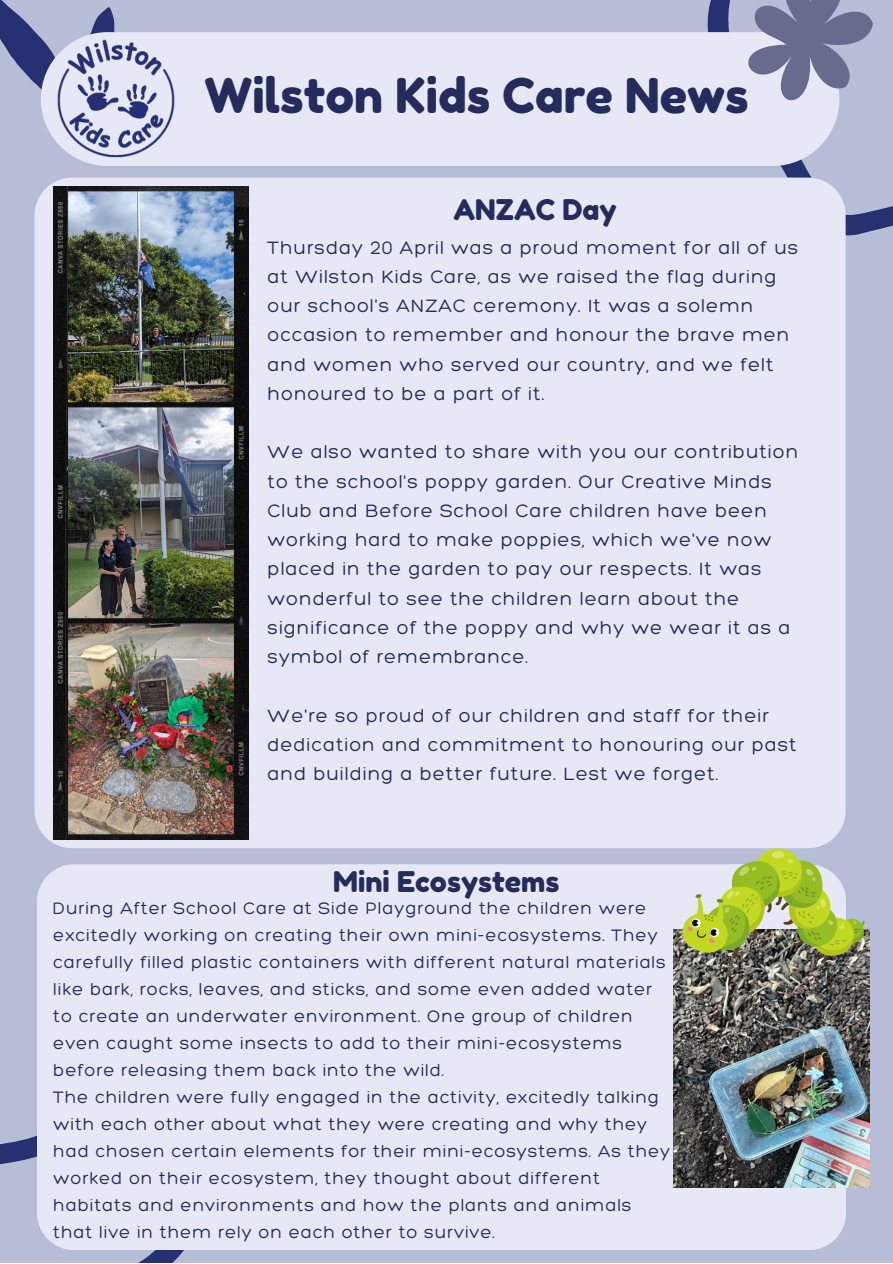
<style>
.page{position:relative;width:893px;height:1264px;background:#fff}
.page>*{position:absolute;margin:0;border:0;box-sizing:border-box;transform-origin:0 0}
.t1{font:48px "Fredoka One";color:#252b5c}
.t2{font:28.5px "Fredoka One";color:#252b5c}
.t3{font:300 19.5px/29.2px "Hero";letter-spacing:.05em;color:#252b5c}
.t4{font:300 18px/27px "Hero";letter-spacing:.05em;color:#252b5c}
</style>
<div class="page">
<div style="left:0;top:0;width:892px;height:1262px;background:#b8bdd7"></div>
<svg style="left:707px;top:0;width:185px;height:243px"></svg>
<div style="left:35px;top:177px;width:810px;height:671px;background:#e6e9f5;border-radius:37px"></div>
<svg style="left:0;top:0;width:115px;height:124px"></svg>
<svg style="left:0;top:1135px;width:254px;height:127px"></svg>
<div style="left:37px;top:864px;width:808px;height:385px;background:#e6e9f5;border-radius:37px"></div>
<div style="left:41px;top:32px;width:798px;height:134px;background:#e6e9f5;border-radius:67px"></div>
<img style="left:49px;top:34px;width:126px;height:132px">
<svg style="left:715px;top:0;width:157px;height:122px"></svg>
<img style="left:673px;top:929px;width:196px;height:258px">
<img style="left:53px;top:187px;width:196px;height:652px">
<svg style="left:680px;top:848px;width:184px;height:114px"></svg>
<h1 class="t1" style="left:204px;top:66px;width:545px">Wilston Kids Care News</h1>
<h2 class="t2" style="left:453px;top:192px;width:165px">ANZAC Day</h2>
<p class="t3" style="left:267px;top:232px;width:532px">Thursday 20 April was a proud moment for all of us at Wilston Kids Care, as we raised the flag during our school's ANZAC ceremony. It was a solemn occasion to remember and honour the brave men and women who served our country, and we felt honoured to be a part of it.</p>
<p class="t3" style="left:267px;top:437px;width:532px">We also wanted to share with you our contribution to the school's poppy garden. Our Creative Minds Club and Before School Care children have been working hard to make poppies, which we've now placed in the garden to pay our respects. It was wonderful to see the children learn about the significance of the poppy and why we wear it as a symbol of remembrance.</p>
<p class="t3" style="left:267px;top:700px;width:530px">We're so proud of our children and staff for their dedication and commitment to honouring our past and building a better future. Lest we forget.</p>
<h2 class="t2" style="left:333px;top:864px;width:227px">Mini Ecosystems</h2>
<p class="t4" style="left:53px;top:894px;width:618px">During After School Care at Side Playground the children were excitedly working on creating their own mini-ecosystems. They carefully filled plastic containers with different natural materials like bark, rocks, leaves, and sticks, and some even added water to create an underwater environment. One group of children even caught some insects to add to their mini-ecosystems before releasing them back into the wild.<br>The children were fully engaged in the activity, excitedly talking with each other about what they were creating and why they had chosen certain elements for their mini-ecosystems. As they worked on their ecosystem, they thought about different habitats and environments and how the plants and animals that live in them rely on each other to survive.</p>
</div>
